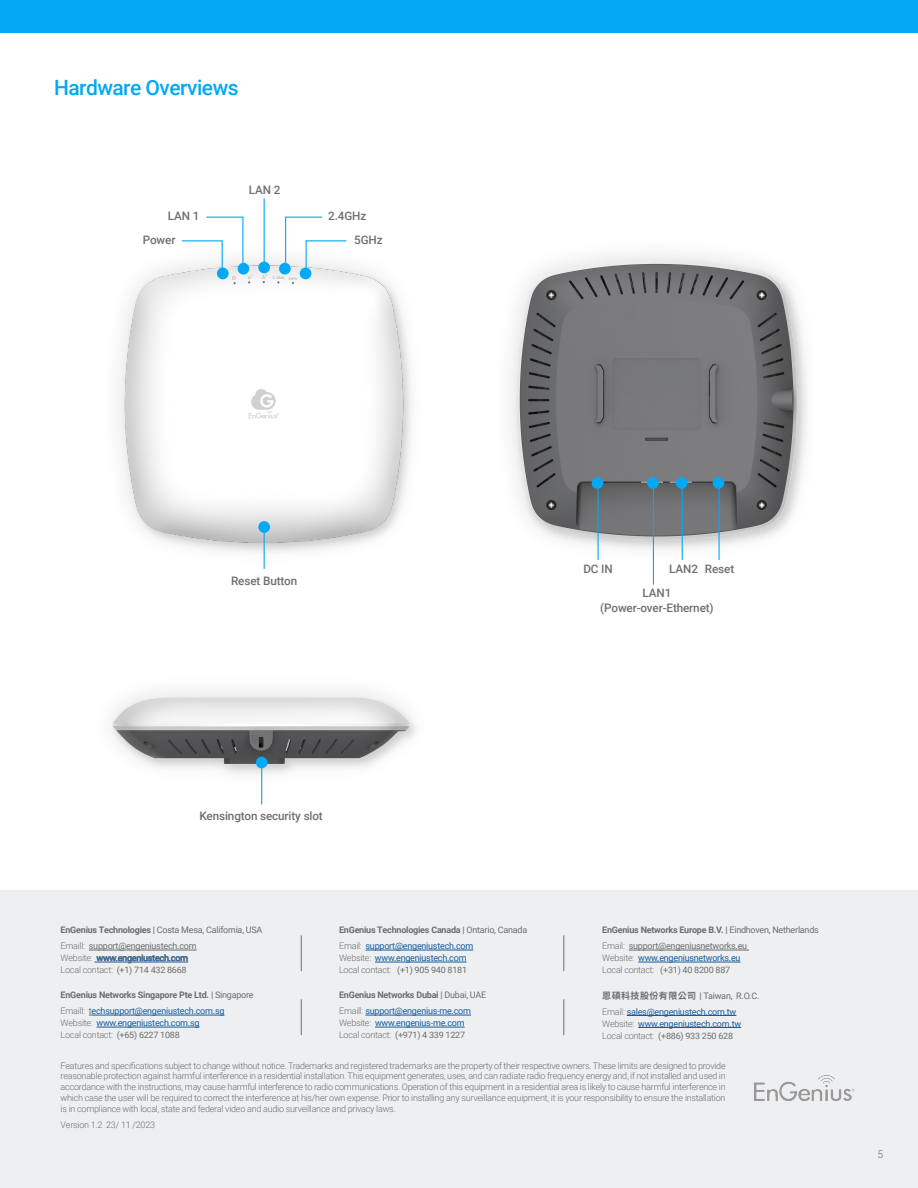
<style>
.page{position:relative;width:918px;height:1188px;background:#fff}
.page>*{position:absolute;margin:0;border:0;box-sizing:border-box;transform-origin:0 0}
.t1{font:500 21px "Roboto";letter-spacing:-.025em;color:#03a9f4}
.t2{font:500 11.7px "Roboto";letter-spacing:-.01em;color:#6f7073}
.t3{font:300 10.5px "Roboto";color:#6f7073}
.Footnote{font:300 9px/10.8px "Roboto";letter-spacing:-.025em;color:#6c6d70;text-align:justify}
.Footer_Contact_Info{font:9px/12px "Roboto";letter-spacing:-.025em;color:#175d9e}
.Footer_Contact_Info-2{font:700 9px "Roboto";letter-spacing:-.025em;color:#6c6d70}
.Footer_Contact_Info-3{font:9px/12px "Roboto";letter-spacing:-.025em;color:#6c6d70}
.Footnote-2{font:9px/12px "Roboto";letter-spacing:-.025em;color:#175d9e}
.Footnote-3{font:9px/12px "Roboto";letter-spacing:-.025em;color:#6c6d70}
.Footnote-4{font:8.7px "Roboto";letter-spacing:-.025em;color:#6c6d70}
.Footer_Contact_Info-4{font:8.7px "Roboto";letter-spacing:-.025em;color:#6c6d70}
.s1{font-weight:700}
.s2{font-weight:500}
.s3{font-weight:300}
.s4{color:#989999}
.s5{font-weight:300;font-size:9px}
.s6{font-weight:400}
.s7{font-weight:300;color:#6c6d70}
.s8{color:#6c6d70}
.s9{font-size:8.7px;color:#6c6d70}
.s10{color:#175d9e}
.s11{font-family:"Source Han Sans TC";font-weight:700}
</style>
<div class="page">
<div style="left:0;top:0;width:918px;height:32px;background:#03a9f4"></div>
<div style="left:0;top:890px;width:918px;height:298px;background:#eeeff1"></div>
<img style="left:754px;top:1075px;width:101px;height:26px">
<hr style="left:89px;top:950px;width:108px;height:1px;background:#6c6d70">
<hr style="left:95px;top:962px;width:93px;height:1px;background:#175d9e">
<hr style="left:92px;top:1015px;width:132px;height:1px;background:#175d9e">
<hr style="left:97px;top:1027px;width:103px;height:1px;background:#175d9e">
<hr style="left:366px;top:950px;width:107px;height:1px;background:#175d9e">
<hr style="left:375px;top:962px;width:92px;height:1px;background:#175d9e">
<hr style="left:629px;top:950px;width:120px;height:1px;background:#6c6d70">
<hr style="left:638px;top:962px;width:103px;height:1px;background:#175d9e">
<hr style="left:627px;top:1015px;width:109px;height:1px;background:#175d9e">
<hr style="left:638px;top:1027px;width:103px;height:1px;background:#175d9e">
<hr style="left:365px;top:1015px;width:106px;height:1px;background:#175d9e">
<hr style="left:375px;top:1027px;width:90px;height:1px;background:#175d9e">
<hr style="left:301px;top:935px;width:1px;height:36px;background:#6c6d70">
<hr style="left:301px;top:999px;width:1px;height:36px;background:#6c6d70">
<hr style="left:563px;top:935px;width:1px;height:36px;background:#6c6d70">
<hr style="left:563px;top:999px;width:1px;height:36px;background:#6c6d70">
<img style="left:511px;top:254px;width:296px;height:296px">
<img style="left:119px;top:247px;width:293px;height:304px">
<img style="left:111px;top:692px;width:305px;height:91px">
<div style="left:258px;top:521px;width:12px;height:12px;background:#03a9f4;border-radius:50%"></div>
<div style="left:256px;top:757px;width:12px;height:11px;background:#03a9f4;border-radius:50%"></div>
<div style="left:258px;top:262px;width:12px;height:11px;background:#03a9f4;border-radius:50%"></div>
<div style="left:592px;top:477px;width:11px;height:12px;background:#03a9f4;border-radius:50%"></div>
<div style="left:647px;top:477px;width:12px;height:12px;background:#03a9f4;border-radius:50%"></div>
<div style="left:676px;top:477px;width:12px;height:12px;background:#03a9f4;border-radius:50%"></div>
<div style="left:713px;top:477px;width:11px;height:12px;background:#03a9f4;border-radius:50%"></div>
<div style="left:217px;top:268px;width:12px;height:11px;background:#03a9f4;border-radius:50%"></div>
<div style="left:279px;top:263px;width:12px;height:12px;background:#03a9f4;border-radius:50%"></div>
<div style="left:238px;top:263px;width:11px;height:12px;background:#03a9f4;border-radius:50%"></div>
<div style="left:300px;top:268px;width:11px;height:11px;background:#03a9f4;border-radius:50%"></div>
<hr style="left:264px;top:523px;width:1px;height:46px;background:#03a9f4">
<hr style="left:261px;top:759px;width:1px;height:45px;background:#03a9f4">
<hr style="left:264px;top:198px;width:1px;height:71px;background:#03a9f4">
<hr style="left:598px;top:485px;width:1px;height:75px;background:#03a9f4">
<hr style="left:653px;top:485px;width:1px;height:100px;background:#03a9f4">
<hr style="left:682px;top:485px;width:1px;height:75px;background:#03a9f4">
<hr style="left:718px;top:485px;width:2px;height:75px;background:#03a9f4">
<svg style="left:284px;top:216px;width:64px;height:54px"></svg>
<svg style="left:181px;top:216px;width:63px;height:54px"></svg>
<p class="t1" style="left:54px;top:73px;width:186px">Hardware Overviews</p>
<p class="t2" style="left:249px;top:181px;width:33px">LAN 2</p>
<p class="t2" style="left:168px;top:207px;width:33px">LAN 1</p>
<p class="t2" style="left:328px;top:207px;width:40px">2.4GHz</p>
<p class="t2" style="left:143px;top:232px;width:34px">Power</p>
<p class="t2" style="left:354px;top:232px;width:30px">5GHz</p>
<p class="t2" style="left:231px;top:572px;width:68px">Reset Button</p>
<p class="t2" style="left:583px;top:560px;width:31px">DC IN</p>
<p class="t2" style="left:669px;top:560px;width:30px">LAN2</p>
<p class="t2" style="left:705px;top:560px;width:31px">Reset</p>
<p class="t2" style="left:643px;top:585px;width:30px">LAN1</p>
<p class="t2" style="left:600px;top:600px;width:115px">(Power-over-Ethernet)</p>
<p class="t2" style="left:199px;top:808px;width:125px">Kensington security slot</p>
<p class="Footer_Contact_Info-3" style="left:61px;top:924px;width:203px"><span class="s1">EnGenius Technologies</span> <span class="s2">|</span> Costa Mesa, California, USA</p>
<p class="Footer_Contact_Info-3" style="left:61px;top:940px;width:137px"><span class="s3">Emaill:</span> support@engeniustech.com<br><span class="s3">Website:</span> <span class="s4">www.engeniustech.com</span></p>
<p class="Footer_Contact_Info-4" style="left:61px;top:964px;width:128px"><span class="s5">Local contact:</span> (+1) 714 432 8668</p>
<p class="Footer_Contact_Info-2" style="left:61px;top:989px;width:195px">EnGenius Networks Singapore Pte Ltd. <span class="s2">|</span> <span class="s6">Singapore</span></p>
<p class="Footer_Contact_Info" style="left:61px;top:1005px;width:165px"><span class="s7">Emaill:</span> <span class="s8">t</span>echsupport@engeniustech.com.sg<br><span class="s7">Website:</span> www.engeniustech.com.sg<br><span class="s7">Local contact:</span> <span class="s9">(+65) 6227 1088</span></p>
<p class="Footer_Contact_Info-2" style="left:339px;top:924px;width:190px">EnGenius Technologies Canada <span class="s2">|</span> <span class="s6">Ontario, Canada</span></p>
<p class="Footnote-2" style="left:339px;top:940px;width:136px"><span class="s7">Email:</span> support@engeniustech.com<br><span class="s7">Website:</span> www.engeniustech.com</p>
<p class="Footnote-4" style="left:339px;top:964px;width:130px"><span class="s5">Local contact:</span> (+1) 905 940 8181</p>
<p class="Footer_Contact_Info-2" style="left:339px;top:989px;width:149px">EnGenius Networks Dubai <span class="s2">|</span> <span class="s6">Dubai, UAE</span></p>
<p class="Footer_Contact_Info" style="left:339px;top:1005px;width:133px"><span class="s7">Emaill:</span> support@engenius-me.com<br><span class="s7">Website:</span> www.engenius-me.com<br><span class="s7">Local contact:</span> <span class="s8">(</span><span class="s9">+971) 4 339 1227</span></p>
<p class="Footer_Contact_Info-2" style="left:602px;top:924px;width:218px">EnGenius Networks Europe B.V. <span class="s2">|</span> <span class="s6">Eindhoven, Netherlands</span></p>
<p class="Footnote-3" style="left:602px;top:940px;width:146px"><span class="s3">Email:</span> support@engeniusnetworks.eu<br><span class="s3">Website:</span> <span class="s10">www.engeniusnetworks.eu</span></p>
<p class="Footnote-4" style="left:602px;top:964px;width:130px"><span class="s5">Local contact:</span> (+31) 40 8200 887</p>
<p class="Footer_Contact_Info-3" style="left:602px;top:989px;width:159px"><span class="s11">恩碩科技股份有限公司</span> <span class="s2">|</span> Taiwan, R.O.C.</p>
<p class="Footnote-2" style="left:602px;top:1005px;width:140px"><span class="s7">Email:</span> sales@engeniustech.com.tw<br><span class="s7">Website:</span> www.engeniustech.com.tw</p>
<p class="Footnote-4" style="left:602px;top:1030px;width:132px"><span class="s5">Local contact:</span> (+886) 933 250 628</p>
<p class="Footnote" style="left:61px;top:1060px;width:667px">Features and specifications subject to change without notice. Trademarks and registered trademarks are the property of their respective owners. These limits are designed to provide reasonable protection against harmful interference in a residential installation. This equipment generates, uses, and can radiate radio frequency energy and, if not installed and used in accordance with the instructions, may cause harmful interference to radio communications. Operation of this equipment in a residential area is likely to cause harmful interference in which case the user will be required to correct the interference at his/her own expense. Prior to installing any surveillance equipment, it is your responsibility to ensure the installation is in compliance with local, state and federal video and audio surveillance and privacy laws.</p>
<p class="Footnote" style="left:61px;top:1119px;width:96px">Version 1.2 23/ 11 /2023</p>
<p class="t3" style="left:878px;top:1147px;width:7px">5</p>
</div>
